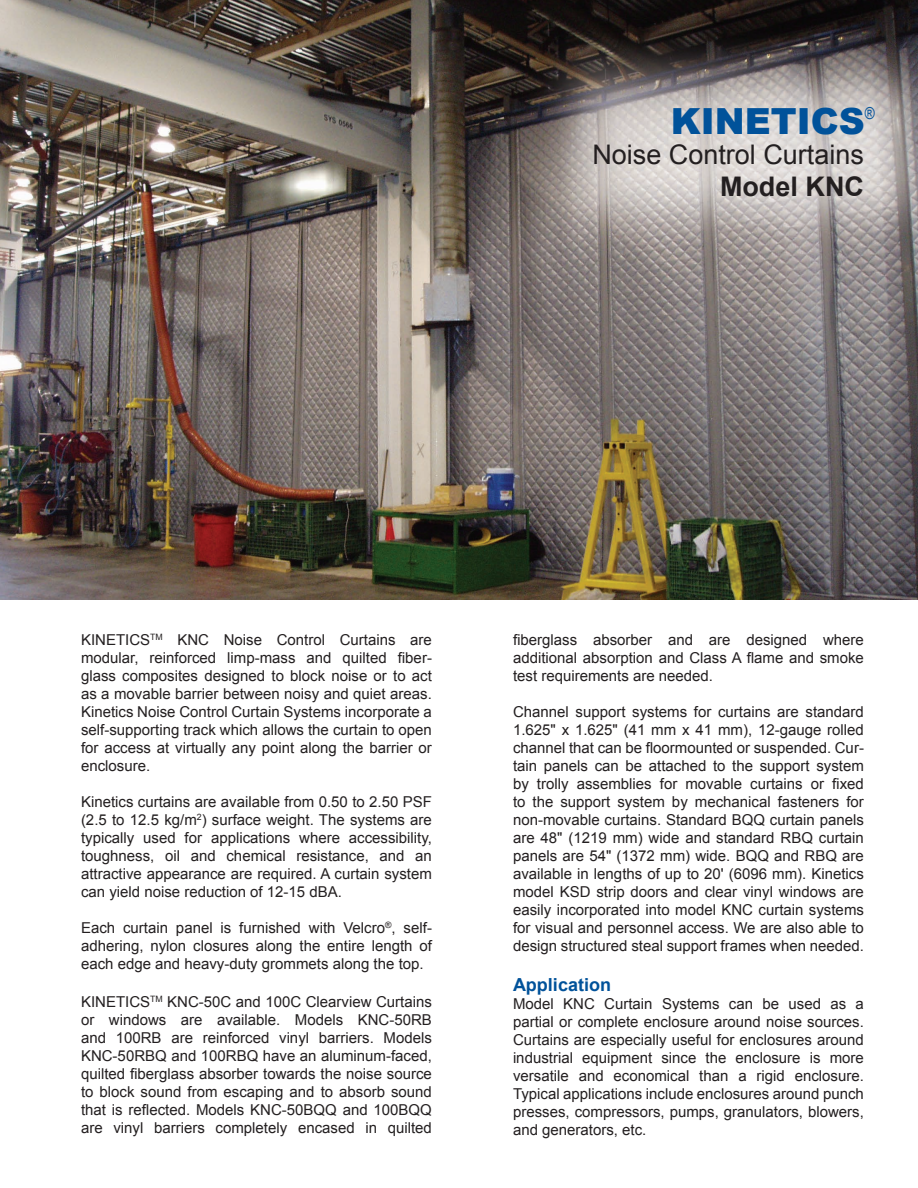
<style>
.page{position:relative;width:918px;height:1188px;background:#fff}
.page>*{position:absolute;margin:0;border:0;box-sizing:border-box;transform-origin:0 0}
.t1{font:900 36px "Arial";color:#01529a}
.t2{font:27px "Arial";color:#231f20}
.t3{font:700 27px "Arial";color:#231f20}
.t4{font:700 18px "Arial";color:#01529a}
.t5{font:15px/18px "Arial";color:#231f20;text-align:justify}
</style>
<div class="page">
<img style="left:0;top:0;width:918px;height:600px">
<p class="t1" style="left:671px;top:95px;width:205px">KINETICS<sup>®</sup></p>
<p class="t2" style="left:592px;top:136px;width:273px">Noise Control Curtains</p>
<p class="t3" style="left:720px;top:169px;width:145px">Model KNC</p>
<p class="t5" style="left:81px;top:631px;width:352px">KINETICS<sup>TM</sup> KNC Noise Control Curtains are modular, reinforced limp-mass and quilted fiber&shy;glass composites designed to block noise or to act as a movable barrier between noisy and quiet areas.<br>Kinetics Noise Control Curtain Systems incorporate a self-supporting track which allows the curtain to open for access at virtually any point along the barrier or enclosure.</p>
<p class="t5" style="left:81px;top:793px;width:353px">Kinetics curtains are available from 0.50 to 2.50 PSF (2.5 to 12.5 kg/m<sup>2</sup>) surface weight. The systems are typically used for applications where accessibility, toughness, oil and chemical resistance, and an attractive appearance are required. A curtain system can yield noise reduction of 12-15 dBA.</p>
<p class="t5" style="left:81px;top:919px;width:352px">Each curtain panel is furnished with Velcro<sup>®</sup>, self&shy;adhering, nylon closures along the entire length of each edge and heavy-duty grommets along the top.</p>
<p class="t5" style="left:81px;top:993px;width:352px">KINETICS<sup>TM</sup> KNC-50C and 100C Clearview Curtains or windows are available. Models KNC-50RB and 100RB are reinforced vinyl barriers. Models KNC-50RBQ and 100RBQ have an aluminum-faced, quilted fiberglass absorber towards the noise source to block sound from escaping and to absorb sound that is reflected. Models KNC-50BQQ and 100BQQ are vinyl barriers completely encased in quilted</p>
<p class="t5" style="left:513px;top:631px;width:352px">fiberglass absorber and are designed where additional absorption and Class A flame and smoke test requirements are needed.</p>
<p class="t5" style="left:513px;top:703px;width:352px">Channel support systems for curtains are standard 1.625" x 1.625" (41 mm x 41 mm), 12-gauge rolled channel that can be floormounted or suspended. Cur&shy;tain panels can be attached to the support system by trolly assemblies for movable curtains or fixed to the support system by mechanical fasteners for non-movable curtains. Standard BQQ curtain panels are 48" (1219 mm) wide and standard RBQ curtain panels are 54" (1372 mm) wide. BQQ and RBQ are available in lengths of up to 20' (6096 mm). Kinetics model KSD strip doors and clear vinyl windows are easily incorporated into model KNC curtain systems for visual and personnel access. We are also able to design structured steal support frames when needed.</p>
<p class="t4" style="left:513px;top:973px;width:100px">Application</p>
<p class="t5" style="left:513px;top:995px;width:352px">Model KNC Curtain Systems can be used as a partial or complete enclosure around noise sources.<br>Curtains are especially useful for enclosures around industrial equipment since the enclosure is more versatile and economical than a rigid enclosure.<br>Typical applications include enclosures around punch presses, compressors, pumps, granulators, blowers, and generators, etc.</p>
</div>
